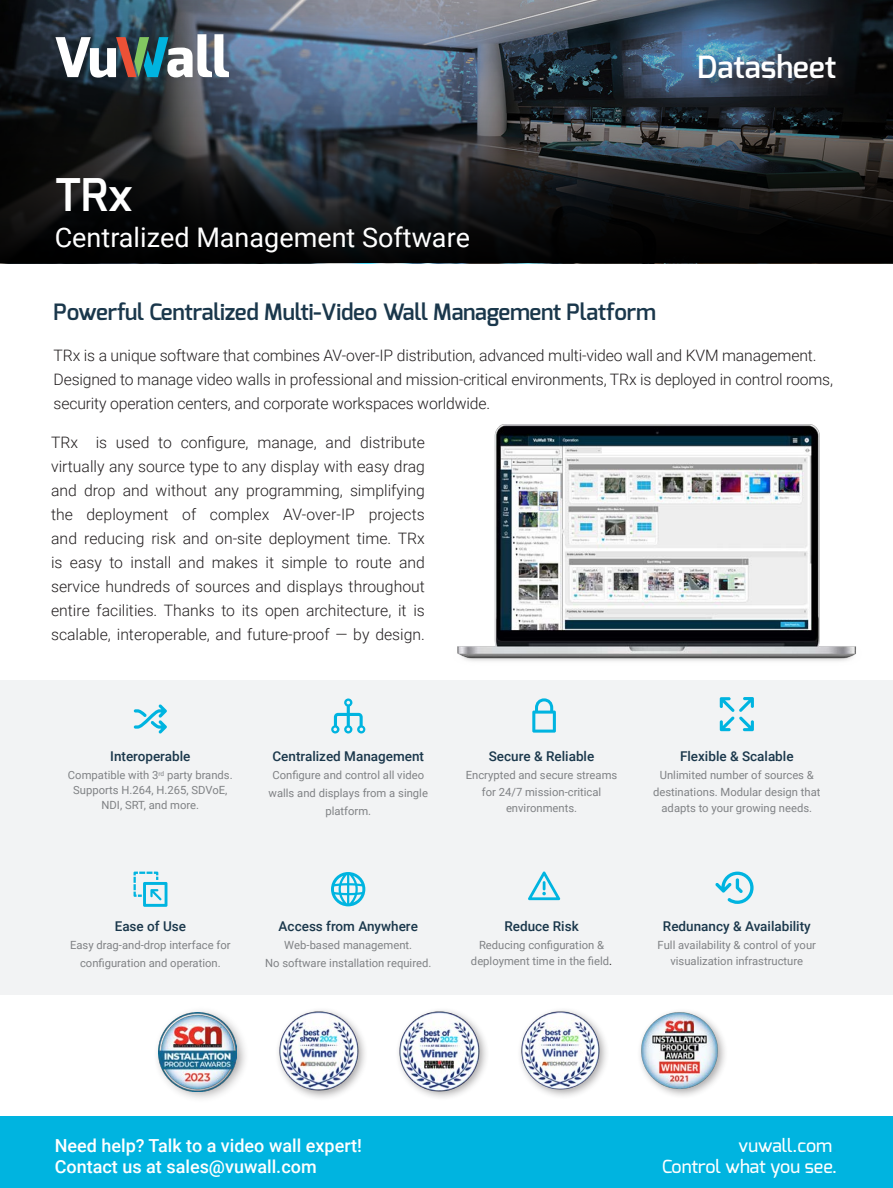
<style>
.page{position:relative;width:893px;height:1188px;background:#fff}
.page>*{position:absolute;margin:0;border:0;box-sizing:border-box;transform-origin:0 0}
.t1{font:600 45px "Exo";color:#fff}
.tekst_10_pt{font:600 30.6px "Exo";color:#fff}
.t2{font:27px "Roboto";color:#fff}
.t3{font:600 22.5px "Exo";letter-spacing:-.01em;color:#1a374b}
.t4{font:500 18px "Roboto";color:#fff}
.t5{font:500 18px "Exo";color:#fff}
.t6{font:300 15.75px/24px "Roboto";letter-spacing:-.01em;color:#231f20;text-align:justify}
.t7{font:500 13.5px "Roboto";color:#1a374b}
.t8{font:11.25px/16.5px "Roboto";color:#808285;text-align:center}
.s1{color:#231f20}
.s2{color:#08aad9}
</style>
<div class="page">
<div style="left:517px;top:1007px;width:93px;height:93px;background:#231f20;opacity:.4"></div>
<img style="left:519px;top:1010px;width:81px;height:81px">
<div style="left:637px;top:1008px;width:92px;height:92px;background:#231f20;opacity:.4"></div>
<img style="left:637px;top:1008px;width:86px;height:86px">
<div style="left:0;top:680px;width:893px;height:315px;background:#f2f3f4"></div>
<div style="left:0;top:1117px;width:893px;height:71px;background:#00b4e0"></div>
<img style="left:457px;top:424px;width:399px;height:237px">
<svg style="left:0;top:0;width:893px;height:263px;background:#293139"></svg>
<svg style="left:55px;top:34px;width:174px;height:44px"></svg>
<svg style="left:697px;top:54px;width:151px;height:40px;background:#2d3b4a"></svg>
<svg style="left:331px;top:872px;width:34px;height:34px"></svg>
<svg style="left:715px;top:872px;width:39px;height:32px"></svg>
<svg style="left:134px;top:704px;width:33px;height:30px"></svg>
<svg style="left:532px;top:698px;width:24px;height:35px"></svg>
<svg style="left:720px;top:697px;width:34px;height:34px"></svg>
<svg style="left:528px;top:872px;width:32px;height:28px"></svg>
<div style="left:395px;top:1007px;width:94px;height:94px;background:#231f20;opacity:.4"></div>
<img style="left:398px;top:1010px;width:82px;height:82px">
<div style="left:275px;top:1007px;width:94px;height:94px;background:#231f20;opacity:.4"></div>
<img style="left:277px;top:1010px;width:82px;height:82px">
<svg style="left:331px;top:698px;width:34px;height:36px"></svg>
<svg style="left:134px;top:872px;width:33px;height:35px"></svg>
<div style="left:153px;top:1006px;width:96px;height:97px;background:#231f20;opacity:.4"></div>
<img style="left:158px;top:1012px;width:79px;height:79px">
<p class="t1" style="left:55px;top:166px;width:80px">TRx</p>
<p class="t2" style="left:55px;top:218px;width:417px">Centralized Management Software</p>
<p class="t3" style="left:54px;top:298px;width:604px">Powerful Centralized Multi-Video Wall Management Platform</p>
<p class="tekst_10_pt" style="left:697px;top:47px;width:141px">Datasheet</p>
<p class="t6" style="left:54px;top:343px;width:764px">TRx is a unique software that combines AV-over-IP distribution, advanced multi-video wall and KVM management.</p>
<p class="t6" style="left:54px;top:367px;width:781px">Designed to manage video walls in professional and mission-critical environments, TRx is deployed in control rooms,</p>
<p class="t6" style="left:54px;top:391px;width:438px">security operation centers, and corporate workspaces worldwide.</p>
<p class="t6" style="left:51px;top:430px;width:375px">TRx is used to configure, manage, and distribute virtually any source type to any display with easy drag and drop and without any programming, simplifying the deployment of complex AV-over-IP projects and reducing risk and on-site deployment time. TRx is easy to install and makes it simple to route and service hundreds of sources and displays throughout entire facilities. Thanks to its open architecture, it is scalable, interoperable, and future-proof — by design.</p>
<p class="t7" style="left:110px;top:747px;width:82px">Interoperable</p>
<p class="t8" style="left:68px;top:767px;width:166px;line-height:15px">Compatible with 3<sup>rd</sup> party brands.<br>Supports H.264, H.265, SDVoE,<br>NDI, SRT, and more.</p>
<p class="t7" style="left:272px;top:747px;width:153px">Centralized Management</p>
<p class="t8" style="left:269px;top:766px;width:161px;line-height:18px">Configure and control all video walls and displays from a single platform.</p>
<p class="t7" style="left:489px;top:747px;width:107px">Secure &amp; Reliable</p>
<p class="t8" style="left:466px;top:767px;width:153px">Encrypted and secure streams for 24/7 mission-critical environments.</p>
<p class="t7" style="left:680px;top:747px;width:115px">Flexible &amp; Scalable</p>
<p class="t8" style="left:653px;top:767px;width:169px">Unlimited number of sources &amp; destinations. Modular design that adapts to your growing needs.</p>
<p class="t7" style="left:115px;top:917px;width:73px">Ease of Use</p>
<p class="t8" style="left:70px;top:935px;width:162px;line-height:18px">Easy drag-and-drop interface for configuration and operation.</p>
<p class="t7" style="left:279px;top:917px;width:141px">Access from Anywhere</p>
<p class="t8" style="left:265px;top:935px;width:168px;line-height:18px">Web-based management.<br>No software installation required.</p>
<p class="t7" style="left:504px;top:917px;width:76px">Reduce Risk</p>
<p class="t8" style="left:471px;top:936px;width:143px">Reducing configuration &amp; deployment time in the field<span class="s1">.</span></p>
<p class="t7" style="left:663px;top:917px;width:149px">Redunancy &amp; Availability</p>
<p class="t8" style="left:658px;top:936px;width:160px">Full availability &amp; control of your visualization infrastructure</p>
<p class="t4" style="left:55px;top:1133px;width:309px">Need help? Talk to a video wall expert!</p>
<p class="t4" style="left:55px;top:1154px;width:263px">Contact us at sales@vuwall.com</p>
<p class="t5" style="left:739px;top:1134px;width:100px">vuwall.com<span class="s2">.</span></p>
<p class="t5" style="left:662px;top:1155px;width:176px">Control what you see.</p>
</div>
